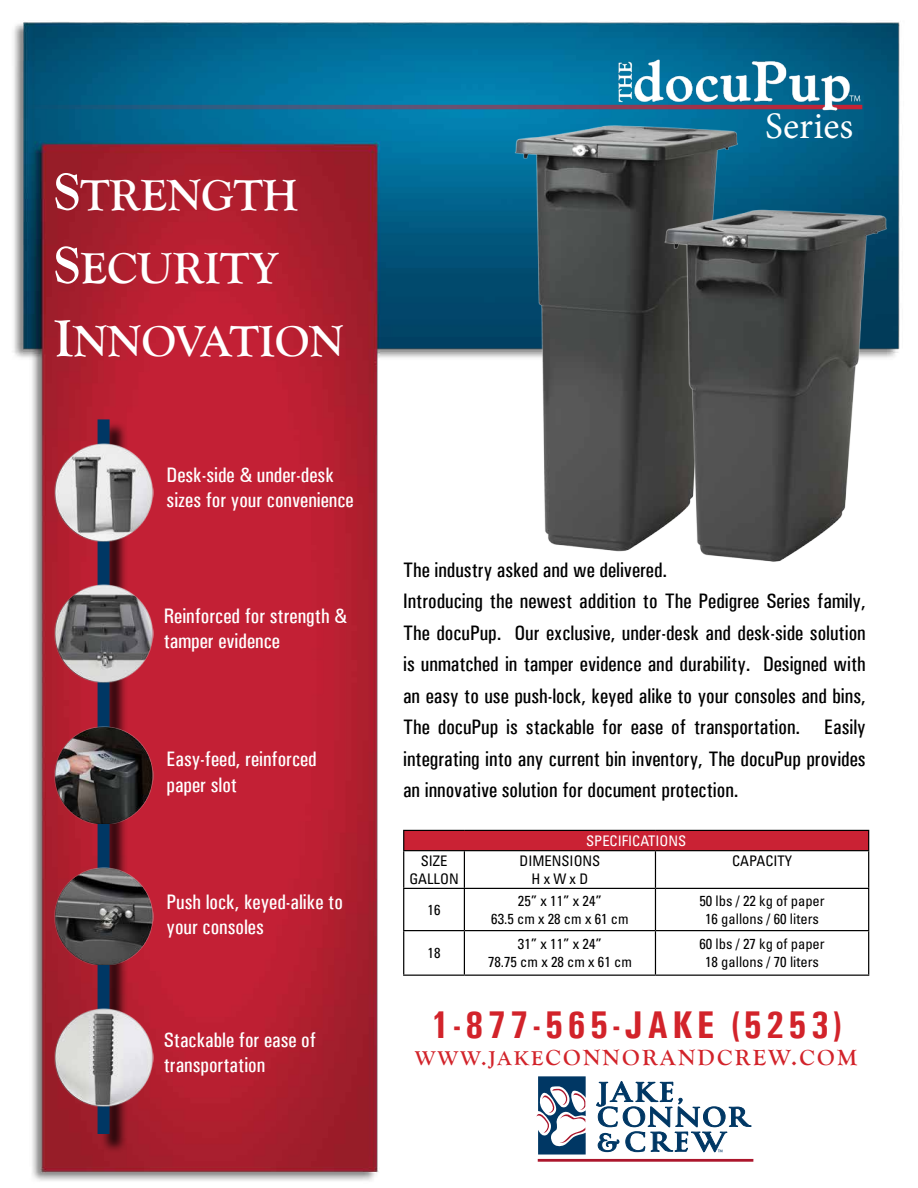
<style>
.page{position:relative;width:918px;height:1188px;background:#fff}
.page>*{position:absolute;margin:0;border:0;box-sizing:border-box;transform-origin:0 0}
.t1{font:700 45px/73.3px "Goudy Old Style T";color:#fff}
.t2{font:700 condensed 38.7px "Univers";letter-spacing:.1em;color:#d2232a}
.t3{font:37.5px "Minion Pro";color:#fff}
.t4{font:700 22.8px "Goudy Old Style T";letter-spacing:.1em;color:#d2232a}
.t5{font:500 condensed 21px/31.5px "Univers";color:#000}
.t6{font:500 condensed 21px/25.2px "Univers";color:#fff}
.t7{font:condensed 14.55px/17.5px "Univers LT Pro";color:#000;text-align:center}
.t8{font:condensed 14.55px "Univers LT Pro";color:#fff}
.t9{font:6.45px "Myriad";color:#003764}
.s1{font-size:54px}
.s2{font-size:20.85px}
</style>
<div class="page">
<img style="left:13px;top:22px;width:887px;height:1159px">
<hr style="left:403px;top:830px;width:61px;height:1px;background:#000">
<hr style="left:464px;top:830px;width:191px;height:1px;background:#000">
<hr style="left:655px;top:830px;width:214px;height:1px;background:#000">
<svg style="left:403px;top:831px;width:466px;height:57px"></svg>
<hr style="left:465px;top:850px;width:190px;height:1px;background:#000">
<hr style="left:655px;top:850px;width:214px;height:1px;background:#000">
<hr style="left:655px;top:851px;width:1px;height:37px;background:#000">
<hr style="left:868px;top:851px;width:1px;height:37px;background:#000">
<hr style="left:403px;top:889px;width:1px;height:41px;background:#000">
<hr style="left:465px;top:888px;width:190px;height:1px;background:#000">
<hr style="left:464px;top:889px;width:1px;height:41px;background:#000">
<hr style="left:655px;top:888px;width:214px;height:1px;background:#000">
<hr style="left:655px;top:889px;width:1px;height:41px;background:#000">
<hr style="left:868px;top:889px;width:1px;height:41px;background:#000">
<hr style="left:403px;top:930px;width:61px;height:1px;background:#000">
<hr style="left:403px;top:931px;width:1px;height:44px;background:#000">
<hr style="left:464px;top:930px;width:191px;height:1px;background:#000">
<hr style="left:464px;top:931px;width:1px;height:44px;background:#000">
<hr style="left:655px;top:930px;width:214px;height:1px;background:#000">
<hr style="left:655px;top:931px;width:1px;height:44px;background:#000">
<hr style="left:868px;top:931px;width:1px;height:44px;background:#000">
<hr style="left:403px;top:975px;width:61px;height:1px;background:#000">
<hr style="left:464px;top:975px;width:191px;height:1px;background:#000">
<hr style="left:655px;top:975px;width:214px;height:1px;background:#000">
<hr style="left:403px;top:850px;width:62px;height:1px;background:#000">
<hr style="left:403px;top:851px;width:1px;height:37px;background:#000">
<hr style="left:464px;top:851px;width:1px;height:37px;background:#000">
<hr style="left:403px;top:888px;width:62px;height:1px;background:#000">
<svg style="left:22px;top:105px;width:447px;height:4px;background:#37587c"></svg>
<div style="left:100px;top:422px;width:28px;height:731px;background:#000;opacity:.75"></div>
<div style="left:98px;top:419px;width:12px;height:715px;background:#003764"></div>
<img style="left:54px;top:443px;width:99px;height:98px">
<img style="left:54px;top:584px;width:99px;height:98px">
<img style="left:54px;top:725px;width:99px;height:99px">
<img style="left:54px;top:866px;width:99px;height:99px">
<img style="left:54px;top:1008px;width:99px;height:98px">
<img style="left:469px;top:63px;width:296px;height:521px">
<img style="left:657px;top:195px;width:242px;height:367px">
<img style="left:611px;top:53px;width:289px;height:70px">
<svg style="left:596px;top:1076px;width:155px;height:76px"></svg>
<hr style="left:538px;top:1159px;width:215px;height:3px;background:#ac162c">
<svg style="left:537px;top:1076px;width:49px;height:79px"></svg>
<h1 class="t1" style="left:54px;top:159px;width:291px"><span class="s1">S</span>TRENGTH<br><span class="s1">S</span>ECURITY<br><span class="s1">I</span>NNOVATION</h1>
<p class="t6" style="left:167px;top:462px;width:189px">Desk-side &amp; under-desk sizes for your convenience</p>
<p class="t6" style="left:164px;top:603px;width:185px">Reinforced for strength &amp; tamper evidence</p>
<p class="t6" style="left:167px;top:747px;width:152px">Easy-feed, reinforced paper slot</p>
<p class="t6" style="left:167px;top:889px;width:178px">Push lock, keyed-alike to your consoles</p>
<p class="t6" style="left:164px;top:1027px;width:154px">Stackable for ease of transportation</p>
<h3 class="t3" style="left:765px;top:101px;width:90px">Series</h3>
<p class="t5" style="left:403px;top:554px;width:464px">The industry asked and we delivered.<br>Introducing the newest addition to The Pedigree Series family, The docuPup. Our exclusive, under-desk and desk-side solution is unmatched in tamper evidence and durability. Designed with an easy to use push-lock, keyed alike to your consoles and bins, The docuPup is stackable for ease of transportation. Easily integrating into any current bin inventory, The docuPup provides an innovative solution for document protection.</p>
<p class="t8" style="left:586px;top:831px;width:102px">SPECIFICATIONS</p>
<p class="t7" style="left:409px;top:852px;width:51px">SIZE<br>GALLON</p>
<p class="t7" style="left:519px;top:852px;width:82px">DIMENSIONS<br>H x W x D</p>
<p class="t7" style="left:732px;top:852px;width:61px">CAPACITY</p>
<p class="t7" style="left:428px;top:901px;width:14px">16</p>
<p class="t7" style="left:491px;top:892px;width:139px">25” x 11” x 24”<br>63.5 cm x 28 cm x 61 cm</p>
<p class="t7" style="left:699px;top:892px;width:127px">50 lbs / 22 kg of paper<br>16 gallons / 60 liters</p>
<p class="t7" style="left:428px;top:944px;width:14px">18</p>
<p class="t7" style="left:488px;top:935px;width:145px">31” x 11” x 24”<br>78.75 cm x 28 cm x 61 cm</p>
<p class="t7" style="left:699px;top:935px;width:127px">60 lbs / 27 kg of paper<br>18 gallons / 70 liters</p>
<h2 class="t2" style="left:430px;top:1001px;width:413px">1-877-565-JAKE (5253)</h2>
<p class="t4" style="left:415px;top:1045px;width:443px"><span class="s2">WWW.JAKE</span>CONNORANDCREW.COM</p>
<p class="t9" style="left:718px;top:1148px;width:7px">™</p>
</div>
